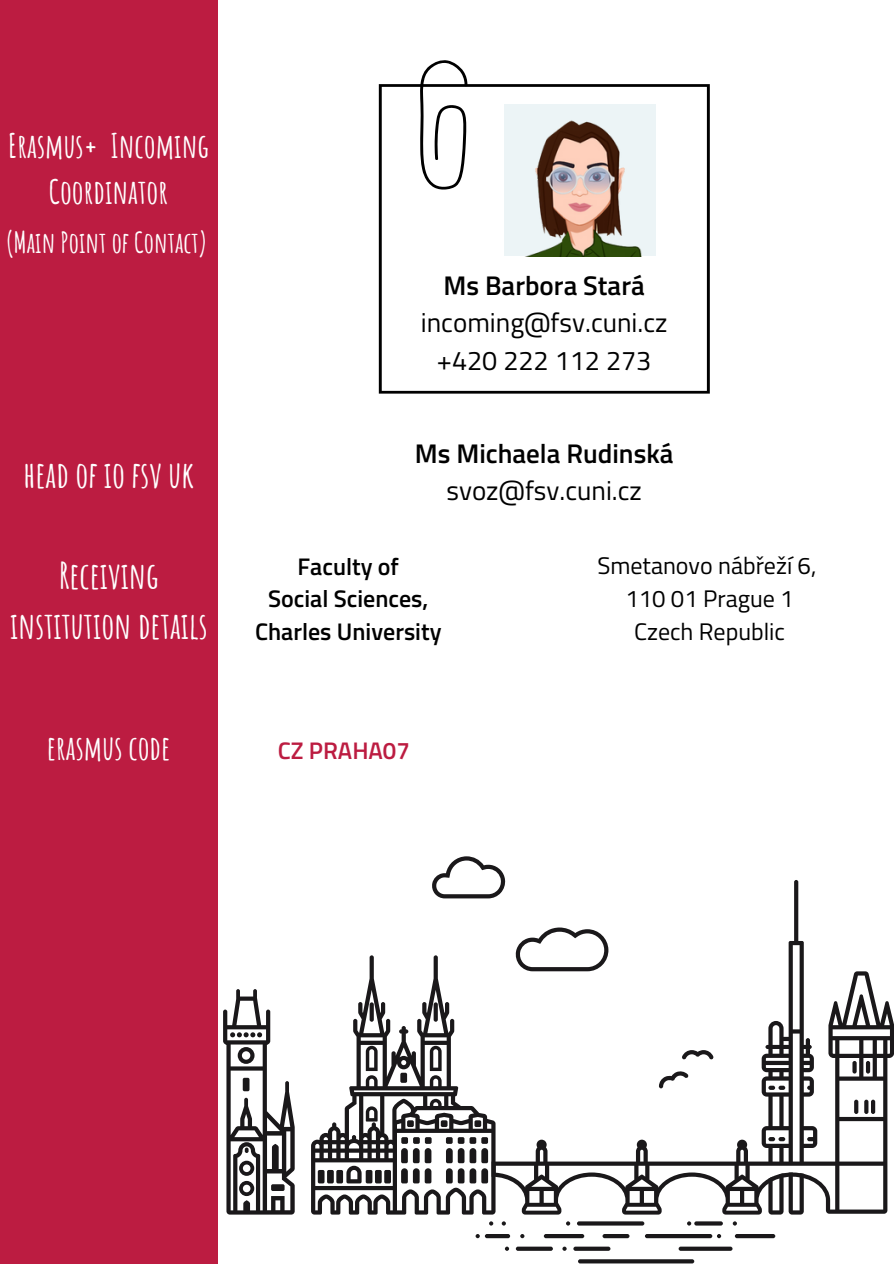
<style>
.page{position:relative;width:894px;height:1264px;background:#fff}
.page>*{position:absolute;margin:0;border:0;box-sizing:border-box;transform-origin:0 0}
.t1{font:700 36px/49.5px "Amatic SC";color:#fff;text-align:center}
.t2{font:700 33px/46.2px "Amatic SC";color:#fff;text-align:center}
.t3{font:700 28.5px "Amatic SC";color:#fff}
.t4{font:27px/37.2px "Titillium Web";color:#000;text-align:center}
.t5{font:600 27px/37.2px "Titillium Web";color:#000;text-align:center}
.t6{font:24px "Titillium Web";color:#000}
.t7{font:600 24px/32.7px "Titillium Web";color:#000;text-align:center}
.t8{font:600 24px "Titillium Web";color:#bc1c41}
.s1{font-weight:600}
.s2{font-weight:400}
</style>
<div class="page">
<div style="left:0;top:0;width:217px;height:1263px;background:#bc1c41"></div>
<svg style="left:420px;top:60px;width:47px;height:24px"></svg>
<svg style="left:379px;top:84px;width:330px;height:309px"></svg>
<svg style="left:576px;top:1221px;width:68px;height:4px"></svg>
<svg style="left:694px;top:1221px;width:28px;height:4px"></svg>
<svg style="left:578px;top:1259px;width:116px;height:4px"></svg>
<div style="left:644px;top:1233px;width:68px;height:5px;background:#1a181a;border-radius:2px"></div>
<div style="left:602px;top:1233px;width:27px;height:5px;background:#1a181a;border-radius:2px"></div>
<div style="left:543px;top:1233px;width:41px;height:5px;background:#1a181a;border-radius:2px"></div>
<div style="left:734px;top:1233px;width:41px;height:5px;background:#1a181a;border-radius:2px"></div>
<div style="left:484px;top:1233px;width:26px;height:5px;background:#1a181a;border-radius:2px"></div>
<svg style="left:678px;top:1246px;width:54px;height:4px"></svg>
<svg style="left:515px;top:1246px;width:37px;height:4px"></svg>
<svg style="left:520px;top:1234px;width:4px;height:4px"></svg>
<svg style="left:504px;top:1246px;width:5px;height:4px"></svg>
<svg style="left:573px;top:1246px;width:37px;height:4px"></svg>
<svg style="left:562px;top:1246px;width:4px;height:4px"></svg>
<svg style="left:717px;top:1234px;width:4px;height:4px"></svg>
<svg style="left:687px;top:1221px;width:4px;height:4px"></svg>
<svg style="left:566px;top:1221px;width:4px;height:4px"></svg>
<svg style="left:501px;top:1221px;width:5px;height:4px"></svg>
<svg style="left:489px;top:1221px;width:4px;height:4px"></svg>
<svg style="left:732px;top:1221px;width:4px;height:4px"></svg>
<svg style="left:475px;top:1234px;width:4px;height:4px"></svg>
<svg style="left:432px;top:856px;width:73px;height:42px"></svg>
<svg style="left:515px;top:927px;width:93px;height:44px"></svg>
<svg style="left:495px;top:971px;width:398px;height:243px"></svg>
<svg style="left:311px;top:955px;width:184px;height:259px"></svg>
<div style="left:400px;top:1072px;width:7px;height:10px;background:#1a181a;border-radius:2px"></div>
<div style="left:369px;top:1002px;width:5px;height:19px;background:#1a181a;border-radius:2px"></div>
<svg style="left:433px;top:1002px;width:4px;height:19px"></svg>
<svg style="left:223px;top:989px;width:71px;height:225px"></svg>
<div style="left:271px;top:1184px;width:13px;height:6px;background:#1a181a;border-radius:2px"></div>
<svg style="left:761px;top:880px;width:56px;height:284px"></svg>
<svg style="left:768px;top:1172px;width:35px;height:42px"></svg>
<div style="left:504px;top:104px;width:151px;height:152px;background:#ecf4f6"></div>
<img style="left:495px;top:115px;width:169px;height:141px">
<h3 class="t2" style="left:8px;top:122px;width:202px">Erasmus+ Incoming<br>Coordinator</h3>
<h5 class="t3" style="left:6px;top:224px;width:203px">(Main Point of Contact)</h5>
<p class="t1" style="left:23px;top:449px;width:172px">head of io fsv uk</p>
<h1 class="t1" style="left:10px;top:550px;width:199px">Receiving institution details</h1>
<p class="t2" style="left:47px;top:724px;width:125px">erasmus code</p>
<h1 class="t4" style="left:421px;top:266px;width:248px"><span class="s1">Ms Barbora Stará </span>incoming@fsv.cuni.cz +420 222 112 273</h1>
<p class="t5" style="left:414px;top:434px;width:260px">Ms Michaela Rudinská <span class="s2">svoz@fsv.cuni.cz</span></p>
<h1 class="t7" style="left:255px;top:549px;width:188px">Faculty of<br>Social Sciences,<br>Charles University</h1>
<h1 class="t8" style="left:278px;top:732px;width:133px">CZ PRAHA07</h1>
<p class="t6" style="left:597px;top:547px;width:220px">Smetanovo nábřeží 6,</p>
<p class="t6" style="left:625px;top:580px;width:170px">110 01 Prague 1</p>
<h3 class="t6" style="left:633px;top:612px;width:152px">Czech Republic</h3>
</div>
